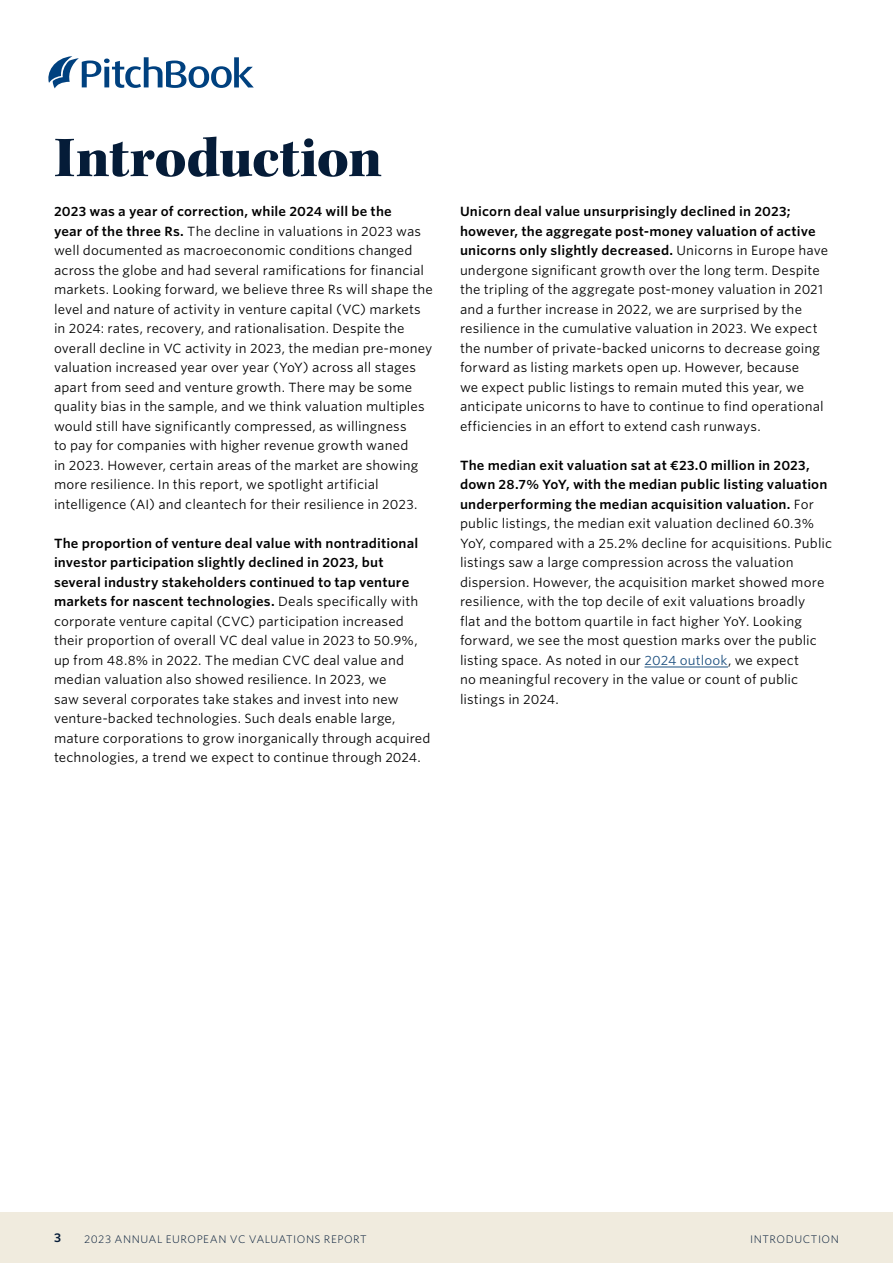
<style>
.page{position:relative;width:893px;height:1263px;background:#fff}
.page>*{position:absolute;margin:0;border:0;box-sizing:border-box;transform-origin:0 0}
.CR_H1{font:58.5px "Kepler Std Black Subh";letter-spacing:-.01em;color:#051c38}
.CR_Body_copy{font:12.75px/19.5px "Whitney S Sm";letter-spacing:.01em;color:#000}
.t1{font:600 12px "Whitney S Sm";color:#051c38}
.CR_Footer_right{font:300 10.5px "Whitney S Sm";letter-spacing:.045em;color:#051c38}
.s1{font-weight:600}
.s2{color:#1d5080}
</style>
<div class="page">
<div style="left:0;top:1212px;width:893px;height:51px;background:#f0ebde"></div>
<svg style="left:48px;top:56px;width:206px;height:32px"></svg>
<hr style="left:644px;top:667px;width:84px;height:1px;background:#1d5080">
<p class="CR_H1" style="left:54px;top:124px;width:330px">Introduction</p>
<p class="CR_Body_copy" style="left:54px;top:202px;width:380px"><span class="s1">2023 was a year of correction, while 2024 will be the<br>year of the three Rs.</span> The decline in valuations in 2023 was well documented as macroeconomic conditions changed across the globe and had several ramifications for financial markets. Looking forward, we believe three Rs will shape the level and nature of activity in venture capital (VC) markets in 2024: rates, recovery, and rationalisation. Despite the overall decline in VC activity in 2023, the median pre-money valuation increased year over year (YoY) across all stages apart from seed and venture growth. There may be some quality bias in the sample, and we think valuation multiples would still have significantly compressed, as willingness<br>to pay for companies with higher revenue growth waned<br>in 2023. However, certain areas of the market are showing more resilience. In this report, we spotlight artificial intelligence (AI) and cleantech for their resilience in 2023.</p>
<p class="CR_Body_copy" style="left:54px;top:533px;width:378px"><span class="s1">The proportion of venture deal value with nontraditional investor participation slightly declined in 2023, but several industry stakeholders continued to tap venture markets for nascent technologies.</span> Deals specifically with corporate venture capital (CVC) participation increased their proportion of overall VC deal value in 2023 to 50.9%, up from 48.8% in 2022. The median CVC deal value and median valuation also showed resilience. In 2023, we<br>saw several corporates take stakes and invest into new venture-backed technologies. Such deals enable large, mature corporations to grow inorganically through acquired technologies, a trend we expect to continue through 2024.</p>
<p class="CR_Body_copy" style="left:460px;top:202px;width:370px"><span class="s1">Unicorn deal value unsurprisingly declined in 2023; however, the aggregate post-money valuation of active unicorns only slightly decreased.</span> Unicorns in Europe have undergone significant growth over the long term. Despite the tripling of the aggregate post-money valuation in 2021 and a further increase in 2022, we are surprised by the resilience in the cumulative valuation in 2023. We expect the number of private-backed unicorns to decrease going forward as listing markets open up. However, because<br>we expect public listings to remain muted this year, we anticipate unicorns to have to continue to find operational efficiencies in an effort to extend cash runways.</p>
<p class="CR_Body_copy" style="left:460px;top:455px;width:374px"><span class="s1">The median exit valuation sat at €23.0 million in 2023, down 28.7% YoY, with the median public listing valuation underperforming the median acquisition valuation.</span> For public listings, the median exit valuation declined 60.3% YoY, compared with a 25.2% decline for acquisitions. Public listings saw a large compression across the valuation dispersion. However, the acquisition market showed more resilience, with the top decile of exit valuations broadly<br>flat and the bottom quartile in fact higher YoY. Looking forward, we see the most question marks over the public listing space. As noted in our <span class="s2">2024 outlook</span>, we expect<br>no meaningful recovery in the value or count of public listings in 2024.</p>
<p class="t1" style="left:54px;top:1229px;width:9px">3</p>
<p class="CR_Footer_right" style="left:84px;top:1231px;width:284px">2023 ANNUAL EUROPEAN VC VALUATIONS REPORT</p>
<p class="CR_Footer_right" style="left:750px;top:1231px;width:90px">INTRODUCTION</p>
</div>
